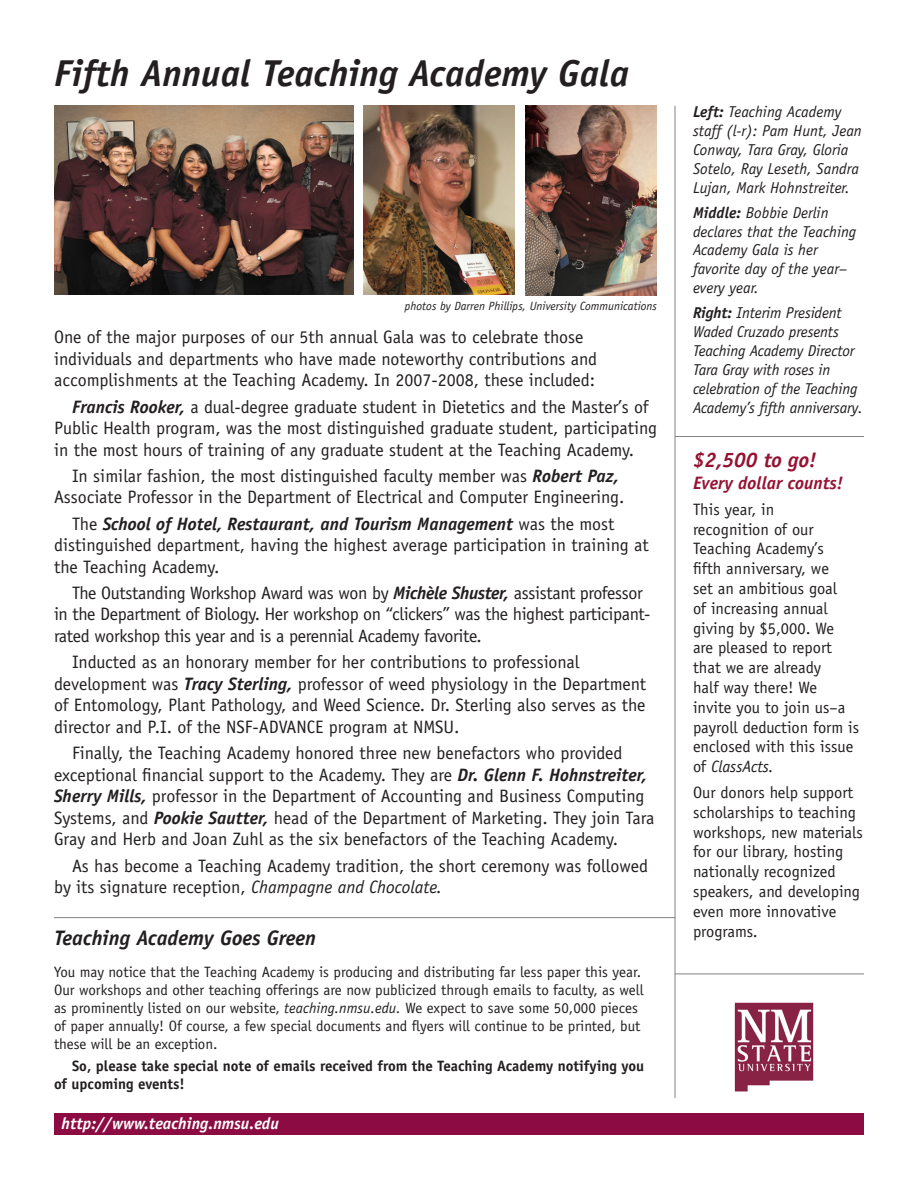
<style>
.page{position:relative;width:918px;height:1188px;background:#fff}
.page>*{position:absolute;margin:0;border:0;box-sizing:border-box;transform-origin:0 0}
.t1{font:italic 700 37.5px "Officina Sans Std";color:#231f20}
.t2{font:italic 700 21px "Officina Sans Std";color:#231f20}
.t3{font:italic 700 21px "Officina Sans Std";color:#951233}
.Text_paragraph{font:18px/21.6px "Officina Sans Std";color:#231f20}
.Text_paragraph-2{font:18px/21.6px "Officina Sans Std";letter-spacing:-.02em;color:#231f20}
.Opening_paragraph{font:18px/21.6px "Officina Sans Std";color:#231f20}
.t4{font:italic 700 18px "Officina Sans Std";color:#951233}
.t5{font:16.5px/19.8px "Officina Sans Std";color:#231f20}
.t6{font:italic 700 16.5px "Officina Sans Std";color:#fff}
.t7{font:italic 15.75px/18.9px "Officina Sans Std";color:#231f20}
.Opening_paragraph-2{font:15px/18px "Officina Sans Std";color:#231f20}
.Text_paragraph-3{font:700 15px/18px "Officina Sans Std";color:#231f20}
.t8{font:italic 12px "Officina Sans Std";color:#231f20}
.s1{font-weight:700;font-style:italic}
.s2{font-style:italic}
.s3{font-weight:700}
</style>
<div class="page">
<div style="left:54px;top:1113px;width:810px;height:22px;background:#8c0b42"></div>
<hr style="left:675px;top:106px;width:1px;height:992px;background:#808285">
<hr style="left:675px;top:974px;width:189px;height:1px;background:#808285">
<hr style="left:675px;top:436px;width:189px;height:1px;background:#808285">
<img style="left:734px;top:1002px;width:80px;height:90px">
<hr style="left:54px;top:917px;width:621px;height:1px;background:#808285">
<img style="left:54px;top:105px;width:300px;height:190px">
<img style="left:363px;top:106px;width:151px;height:188px">
<img style="left:525px;top:105px;width:132px;height:190px">
<p class="t1" style="left:54px;top:51px;width:577px">Fifth Annual Teaching Academy Gala</p>
<p class="t8" style="left:405px;top:299px;width:254px">photos by Darren Phillips, University Communications</p>
<p class="Opening_paragraph" style="left:54px;top:326px;width:545px">One of the major purposes of our 5th annual Gala was to celebrate those individuals and departments who have made noteworthy contributions and accomplishments at the Teaching Academy. In 2007-2008, these included:</p>
<p class="Text_paragraph" style="left:54px;top:396px;width:605px;text-indent:18px"><span class="s1">Francis Rooker,</span> a dual-degree graduate student in Dietetics and the Master’s of<br>Public Health program, was the most distinguished graduate student, participating in the most hours of training of any graduate student at the Teaching Academy.</p>
<p class="Text_paragraph" style="left:54px;top:465px;width:572px;text-indent:18px">In similar fashion, the most distinguished faculty member was <span class="s1">Robert Paz,<br></span>Associate Professor in the Department of Electrical and Computer Engineering.</p>
<p class="Text_paragraph" style="left:54px;top:513px;width:596px;text-indent:18px">The <span class="s1">School of Hotel, Restaurant, and Tourism Management</span> was the most distinguished department, having the highest average participation in training at the Teaching Academy.</p>
<p class="Text_paragraph-2" style="left:54px;top:582px;width:598px;text-indent:18px">The Outstanding Workshop Award was won by <span class="s1">Michèle Shuster,</span> assistant professor in the Department of Biology. Her workshop on “clickers” was the highest participant&shy;rated workshop this year and is a perennial Academy favorite.</p>
<p class="Text_paragraph" style="left:54px;top:651px;width:594px;text-indent:18px">Inducted as an honorary member for her contributions to professional development was <span class="s1">Tracy Sterling,</span> professor of weed physiology in the Department of Entomology, Plant Pathology, and Weed Science. Dr. Sterling also serves as the director and P.I. of the NSF-ADVANCE program at NMSU.</p>
<p class="Text_paragraph" style="left:54px;top:742px;width:602px;text-indent:18px">Finally, the Teaching Academy honored three new benefactors who provided exceptional financial support to the Academy. They are <span class="s1">Dr. Glenn F. Hohnstreiter, Sherry Mills,</span> professor in the Department of Accounting and Business Computing Systems, and <span class="s1">Pookie Sautter,</span> head of the Department of Marketing. They join Tara Gray and Herb and Joan Zuhl as the six benefactors of the Teaching Academy.</p>
<p class="Text_paragraph" style="left:54px;top:855px;width:596px;text-indent:18px">As has become a Teaching Academy tradition, the short ceremony was followed by its signature reception, <span class="s2">Champagne and Chocolate.</span></p>
<p class="t2" style="left:54px;top:926px;width:264px">Teaching Academy Goes Green</p>
<p class="Opening_paragraph-2" style="left:54px;top:963px;width:591px">You may notice that the Teaching Academy is producing and distributing far less paper this year.<br>Our workshops and other teaching offerings are now publicized through emails to faculty, as well as prominently listed on our website, <span class="s2">teaching.nmsu.edu.</span> We expect to save some 50,000 pieces of paper annually! Of course, a few special documents and flyers will continue to be printed, but these will be an exception.</p>
<p class="Text_paragraph-3" style="left:54px;top:1057px;width:592px;text-indent:18px">So, please take special note of emails received from the Teaching Academy notifying you of upcoming events!</p>
<p class="t6" style="left:62px;top:1113px;width:219px">http://www.teaching.nmsu.edu</p>
<p class="t7" style="left:693px;top:102px;width:170px"><span class="s3">Left:</span> Teaching Academy staff (l-r): Pam Hunt, Jean<br>Conway, Tara Gray, Gloria<br>Sotelo, Ray Leseth, Sandra<br>Lujan, Mark Hohnstreiter.</p>
<p class="t7" style="left:693px;top:203px;width:165px"><span class="s3">Middle:</span> Bobbie Derlin declares that the Teaching<br>Academy Gala is her favorite day of the year– every year.</p>
<p class="t7" style="left:693px;top:303px;width:171px"><span class="s3">Right:</span> Interim President<br>Waded Cruzado presents<br>Teaching Academy Director<br>Tara Gray with roses in celebration of the Teaching<br>Academy’s fifth anniversary.</p>
<p class="t3" style="left:693px;top:448px;width:125px">$2,500 to go!</p>
<p class="t4" style="left:693px;top:472px;width:152px">Every dollar counts!</p>
<p class="t5" style="left:693px;top:499px;width:168px">This year, in<br>recognition of our<br>Teaching Academy’s<br>fifth anniversary, we<br>set an ambitious goal<br>of increasing annual giving by $5,000. We<br>are pleased to report that we are already<br>half way there! We invite you to join us–a payroll deduction form is enclosed with this issue of <span class="s2">ClassActs.</span></p>
<p class="t5" style="left:693px;top:783px;width:171px">Our donors help support scholarships to teaching workshops, new materials for our library, hosting nationally recognized speakers, and developing even more innovative programs.</p>
</div>
